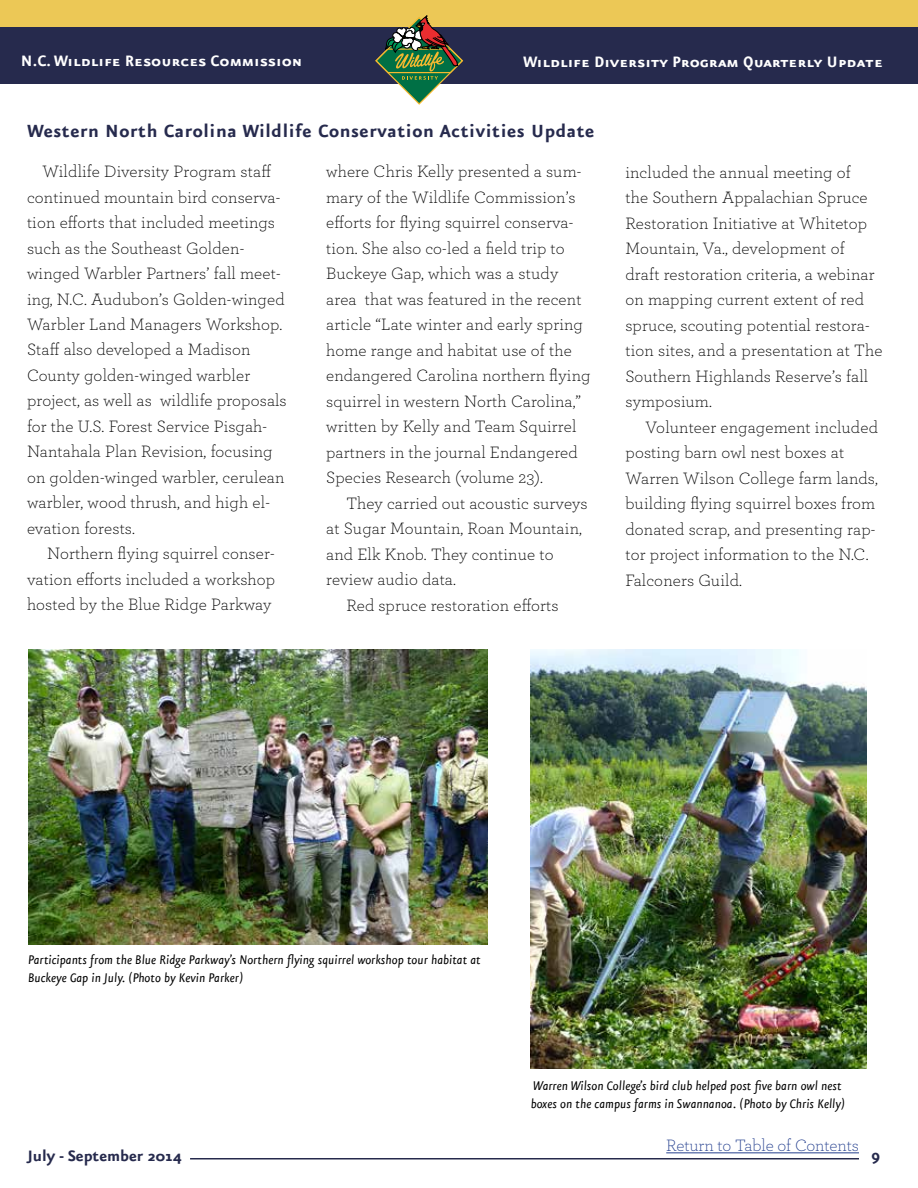
<style>
.page{position:relative;width:918px;height:1188px;background:#fff}
.page>*{position:absolute;margin:0;border:0;box-sizing:border-box;transform-origin:0 0}
.t1{font:700 21px "Eureka Sans";letter-spacing:.03em;color:#262a4d}
.t2{font:18px "Eureka Sans Bold Caps";color:#fff}
.t3{font:700 18px "Eureka Sans";color:#262a4d}
.t4{font:300 17.25px/25.5px "Archer";letter-spacing:.01em;color:#000}
.t5{font:300 17.25px "Archer";letter-spacing:-.005em;color:#25408f}
.t6{font:italic 15px/18px "Eureka Sans";color:#000}
</style>
<div class="page">
<img style="left:29px;top:650px;width:459px;height:294px">
<img style="left:531px;top:650px;width:335px;height:419px">
<hr style="left:666px;top:1152px;width:193px;height:1px;background:#25408f">
<hr style="left:190px;top:1158px;width:669px;height:2px;background:#262a4d">
<div style="left:0;top:27px;width:918px;height:57px;background:#262a4d"></div>
<div style="left:0;top:0;width:918px;height:27px;background:#ecc856"></div>
<svg style="left:375px;top:16px;width:88px;height:89px"></svg>
<p class="t2" style="left:21px;top:52px;width:283px">N.C. Wildlife Resources Commission</p>
<p class="t2" style="left:523px;top:52px;width:361px">Wildlife Diversity Program Quarterly Update</p>
<p class="t1" style="left:27px;top:120px;width:569px">Western North Carolina Wildlife Conservation Activities Update</p>
<p class="t4" style="left:27px;top:158px;width:261px;text-indent:15px">Wildlife Diversity Program staff continued mountain bird conserva&shy;tion efforts that included meetings such as the Southeast Golden&shy;winged Warbler Partners’ fall meet&shy;ing, N.C. Audubon’s Golden-winged Warbler Land Managers Workshop.<br>Staff also developed a Madison County golden-winged warbler project, as well as wildlife proposals for the U.S. Forest Service Pisgah-Nantahala Plan Revision, focusing on golden-winged warbler, cerulean warbler, wood thrush, and high el&shy;evation forests.</p>
<p class="t4" style="left:27px;top:540px;width:250px;text-align:justify;text-indent:20px">Northern flying squirrel conser&shy;vation efforts included a workshop hosted by the Blue Ridge Parkway</p>
<p class="t4" style="left:326px;top:158px;width:266px">where Chris Kelly presented a sum&shy;mary of the Wildlife Commission’s efforts for flying squirrel conserva&shy;tion. She also co-led a field trip to Buckeye Gap, which was a study area that was featured in the recent article “Late winter and early spring home range and habitat use of the endangered Carolina northern flying squirrel in western North Carolina,” written by Kelly and Team Squirrel partners in the journal Endangered Species Research (volume 23).</p>
<p class="t4" style="left:346px;top:489px;width:243px">They carried out acoustic surveys</p>
<p class="t4" style="left:326px;top:515px;width:257px">at Sugar Mountain, Roan Mountain,</p>
<p class="t4" style="left:326px;top:540px;width:229px">and Elk Knob. They continue to</p>
<p class="t4" style="left:326px;top:566px;width:131px">review audio data.</p>
<p class="t4" style="left:346px;top:591px;width:214px">Red spruce restoration efforts</p>
<p class="t4" style="left:626px;top:159px;width:259px">included the annual meeting of<br>the Southern Appalachian Spruce<br>Restoration Initiative at Whitetop<br>Mountain, Va., development of draft restoration criteria, a webinar on mapping current extent of red spruce, scouting potential restora&shy;tion sites, and a presentation at The<br>Southern Highlands Reserve’s fall symposium.</p>
<p class="t4" style="left:626px;top:414px;width:254px;text-indent:20px">Volunteer engagement included posting barn owl nest boxes at<br>Warren Wilson College farm lands, building flying squirrel boxes from donated scrap, and presenting rap&shy;tor project information to the N.C.<br>Falconers Guild.</p>
<p class="t6" style="left:28px;top:951px;width:454px">Participants from the Blue Ridge Parkway’s Northern flying squirrel workshop tour habitat at<br>Buckeye Gap in July. (Photo by Kevin Parker)</p>
<p class="t6" style="left:531px;top:1077px;width:316px">Warren Wilson College’s bird club helped post five barn owl nest boxes on the campus farms in Swannanoa. (Photo by Chris Kelly)</p>
<p class="t5" style="left:666px;top:1134px;width:194px">Return to Table of Contents</p>
<p class="t3" style="left:27px;top:1146px;width:157px">July - September 2014</p>
<p class="t3" style="left:872px;top:1145px;width:10px">9</p>
</div>
